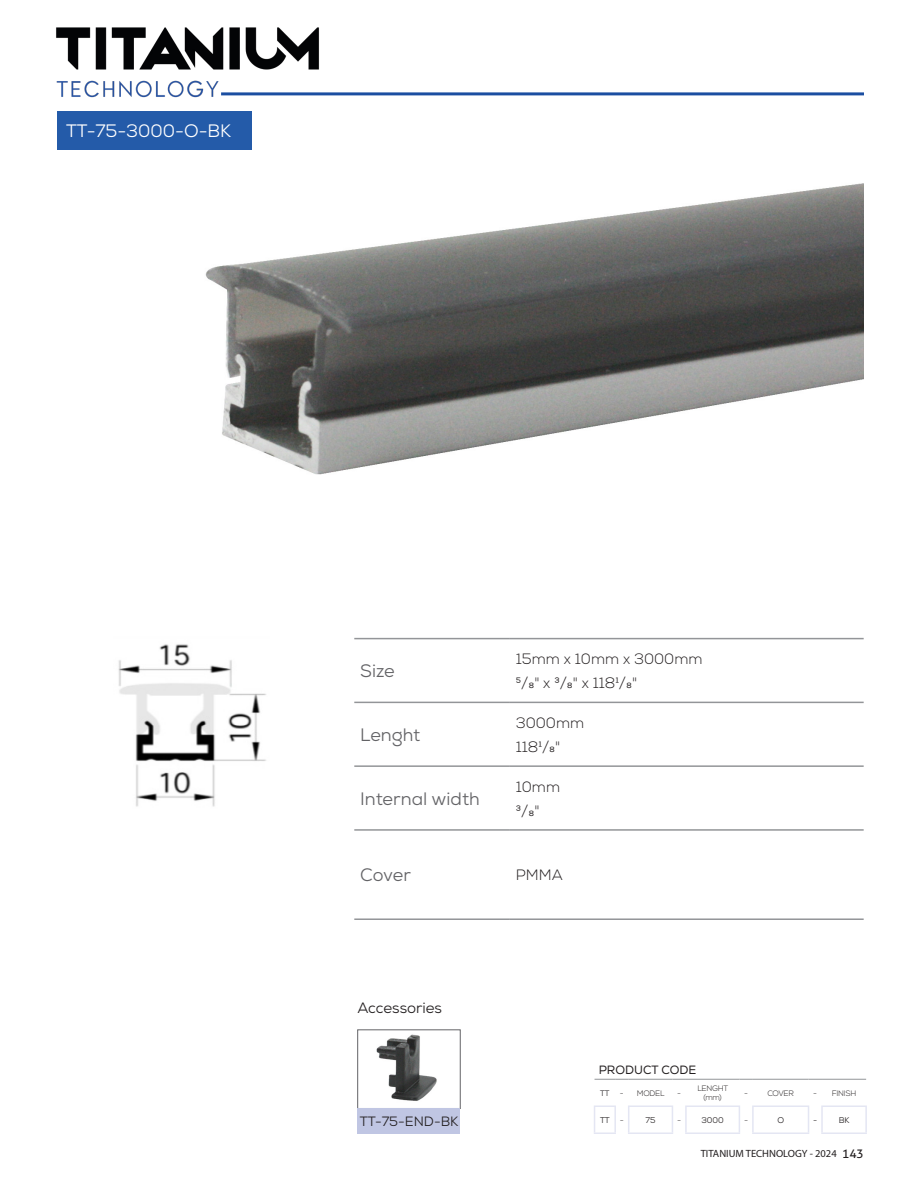
<style>
.page{position:relative;width:918px;height:1188px;background:#fff}
.page>*{position:absolute;margin:0;border:0;box-sizing:border-box;transform-origin:0 0}
.t1{font:18px "Nexa";color:#636366}
.t2{font:18px "Nexa";color:#fff}
.t3{font:300 15px/24px "Nexa";color:#231f20}
.t4{font:15px "Nexa";color:#231f20}
.t5{font:13.5px "Nexa";color:#231f20}
.t6{font:12px "Nexa";color:#231f20}
.t7{font:10.5px "Myriad Pro";color:#231f20}
.t8{font:8.25px "Nexa";color:#231f20}
.t9{font:300 8.25px "Nexa";color:#231f20}
.t10{font:300 7.8px/9.4px "Nexa";letter-spacing:-.03em;color:#231f20;text-align:center}
.t11{font:7.8px "Nexa";color:#231f20}
.s1{font-family:"Aller";font-size:12px}
</style>
<div class="page">
<hr style="left:221px;top:92px;width:643px;height:3px;background:#1b4ea1">
<img style="left:376px;top:1034px;width:61px;height:67px">
<div style="left:358px;top:1108px;width:102px;height:26px;background:#c0c6e3"></div>
<svg style="left:595px;top:1079px;width:34px;height:1px"></svg>
<hr style="left:629px;top:1079px;width:43px;height:1px;background:#939598">
<svg style="left:672px;top:1079px;width:14px;height:1px"></svg>
<hr style="left:686px;top:1079px;width:53px;height:1px;background:#939598">
<svg style="left:739px;top:1079px;width:14px;height:1px"></svg>
<hr style="left:753px;top:1079px;width:56px;height:1px;background:#939598">
<svg style="left:809px;top:1079px;width:13px;height:1px"></svg>
<hr style="left:822px;top:1079px;width:44px;height:1px;background:#939598">
<hr style="left:821px;top:1106px;width:46px;height:1px;background:#e4e6f3">
<hr style="left:865px;top:1107px;width:2px;height:25px;background:#e4e6f3">
<hr style="left:752px;top:1132px;width:57px;height:2px;background:#e4e6f3">
<hr style="left:821px;top:1132px;width:46px;height:2px;background:#e4e6f3">
<hr style="left:685px;top:1132px;width:55px;height:2px;background:#e4e6f3">
<hr style="left:628px;top:1132px;width:45px;height:2px;background:#e4e6f3">
<svg style="left:594px;top:1106px;width:271px;height:27px"></svg>
<hr style="left:614px;top:1107px;width:2px;height:25px;background:#e4e6f3">
<hr style="left:594px;top:1132px;width:22px;height:2px;background:#e4e6f3">
<img style="left:205px;top:183px;width:659px;height:292px">
<img style="left:118px;top:644px;width:148px;height:163px">
<div style="left:57px;top:112px;width:195px;height:38px;background:#245ba9"></div>
<hr style="left:354px;top:638px;width:156px;height:1px;background:#939598">
<hr style="left:510px;top:638px;width:354px;height:1px;background:#939598">
<hr style="left:354px;top:702px;width:156px;height:1px;background:#939598">
<hr style="left:510px;top:702px;width:354px;height:1px;background:#939598">
<hr style="left:354px;top:765px;width:156px;height:2px;background:#939598">
<hr style="left:510px;top:765px;width:354px;height:2px;background:#939598">
<hr style="left:354px;top:829px;width:156px;height:2px;background:#939598">
<hr style="left:510px;top:829px;width:354px;height:2px;background:#939598">
<hr style="left:354px;top:918px;width:156px;height:2px;background:#939598">
<hr style="left:510px;top:918px;width:354px;height:2px;background:#939598">
<img style="left:56px;top:27px;width:287px;height:71px">
<p class="t2" style="left:66px;top:120px;width:167px">TT-75-3000-O-BK</p>
<p class="t1" style="left:360px;top:660px;width:36px">Size</p>
<p class="t1" style="left:360px;top:723px;width:62px">Lenght</p>
<p class="t1" style="left:360px;top:787px;width:121px">Internal width</p>
<p class="t3" style="left:516px;top:647px;width:188px">15mm x 10mm x 3000mm<br>5/8" x 3/8" x 1181/8"</p>
<p class="t3" style="left:516px;top:711px;width:70px">3000mm<br>1181/8"</p>
<p class="t3" style="left:516px;top:775px;width:46px">10mm<br>3/8"</p>
<p class="t1" style="left:360px;top:864px;width:52px">Cover</p>
<p class="t3" style="left:516px;top:863px;width:48px">PMMA</p>
<p class="t4" style="left:358px;top:998px;width:86px">Accessories</p>
<p class="t5" style="left:360px;top:1113px;width:100px">TT-75-END-BK</p>
<p class="t6" style="left:599px;top:1062px;width:99px">PRODUCT CODE</p>
<p class="t11" style="left:600px;top:1088px;width:11px">TT</p>
<p class="t10" style="left:620px;top:1089px;width:5px">-</p>
<p class="t10" style="left:637px;top:1089px;width:29px">MODEL</p>
<p class="t10" style="left:677px;top:1089px;width:5px">-</p>
<p class="t10" style="left:697px;top:1084px;width:32px">LENGHT (mm)</p>
<p class="t10" style="left:744px;top:1089px;width:5px">-</p>
<p class="t10" style="left:767px;top:1089px;width:28px">COVER</p>
<p class="t10" style="left:813px;top:1089px;width:5px">-</p>
<p class="t10" style="left:832px;top:1089px;width:26px">FINISH</p>
<p class="t8" style="left:600px;top:1115px;width:11px">TT</p>
<p class="t9" style="left:620px;top:1115px;width:6px">-</p>
<p class="t8" style="left:646px;top:1115px;width:12px">75</p>
<p class="t9" style="left:677px;top:1115px;width:6px">-</p>
<p class="t8" style="left:701px;top:1115px;width:24px">3000</p>
<p class="t9" style="left:744px;top:1115px;width:6px">-</p>
<p class="t8" style="left:777px;top:1115px;width:8px">O</p>
<p class="t8" style="left:813px;top:1115px;width:6px">-</p>
<p class="t8" style="left:839px;top:1115px;width:12px">BK</p>
<p class="t7" style="left:701px;top:1147px;width:164px">TITANIUM TECHNOLOGY - 2024 <span class="s1">143</span></p>
</div>
